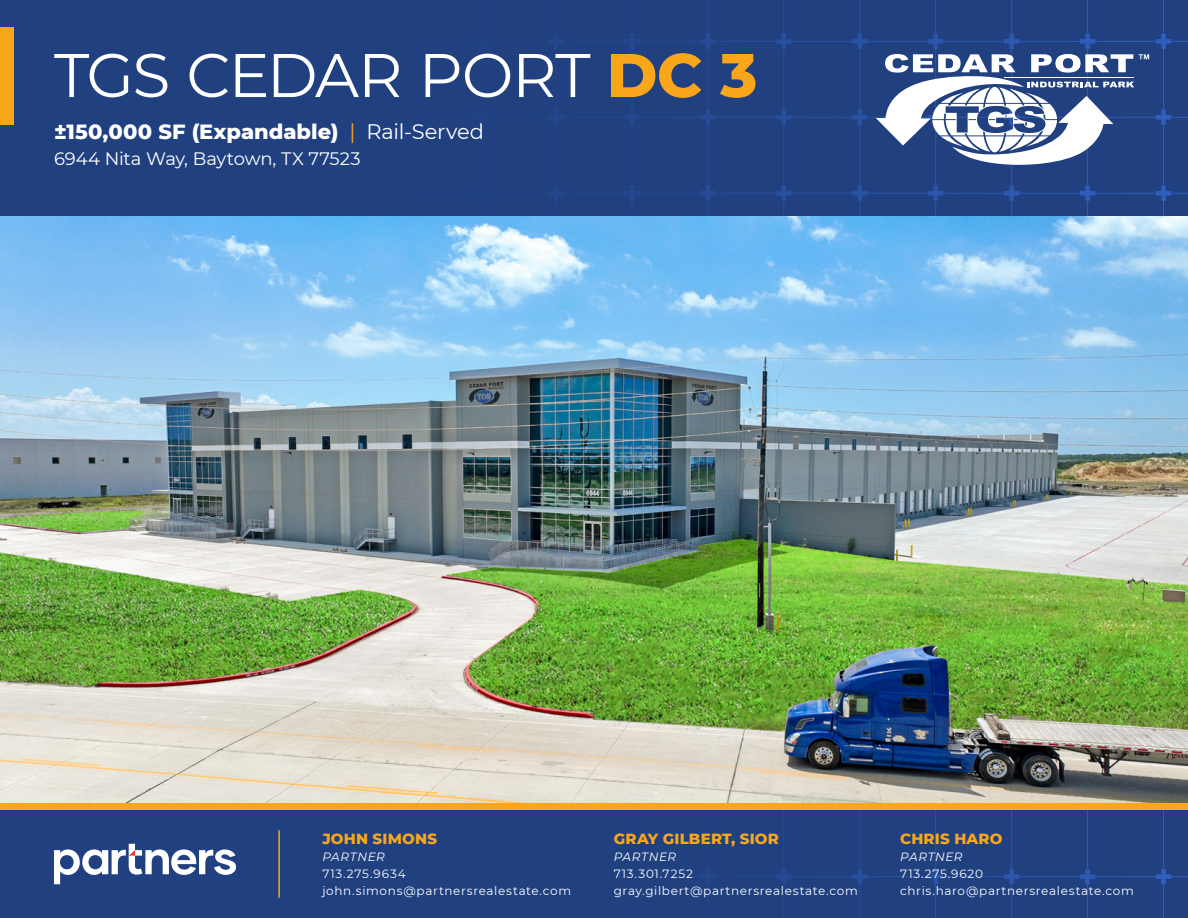
<style>
.page{position:relative;width:1188px;height:918px;background:#fff}
.page>*{position:absolute;margin:0;border:0;box-sizing:border-box;transform-origin:0 0}
.t1{font:61.5px "Montserrat";letter-spacing:-.025em;color:#fff}
.t2{font:800 21px "Montserrat";color:#fff}
.t3{font:18px "Montserrat";letter-spacing:-.01em;color:#fff}
.t4{font:800 15px "Montserrat";letter-spacing:.015em;color:#faa61a}
.t5{font:12px "Montserrat";letter-spacing:.06em;color:#fff}
.t6{font:italic 12px "Montserrat";letter-spacing:.045em;color:#fff}
.s1{font-weight:800;color:#faa61a}
.s2{font-weight:400;color:#faa61a}
.s3{font-weight:400}
</style>
<div class="page">
<div style="left:0;top:0;width:1188px;height:216px;background:#204080"></div>
<hr style="left:1163px;top:0;width:1px;height:216px;background:#fff">
<hr style="left:1087px;top:0;width:1px;height:216px;background:#fff">
<hr style="left:1011px;top:0;width:1px;height:216px;background:#fff">
<hr style="left:935px;top:0;width:1px;height:216px;background:#fff">
<hr style="left:859px;top:0;width:1px;height:216px;background:#fff">
<hr style="left:783px;top:0;width:1px;height:216px;background:#fff">
<hr style="left:708px;top:0;width:1px;height:216px;background:#fff">
<hr style="left:632px;top:0;width:1px;height:216px;background:#fff">
<hr style="left:556px;top:0;width:1px;height:216px;background:#fff">
<hr style="left:480px;top:0;width:1px;height:216px;background:#fff">
<hr style="left:404px;top:0;width:1px;height:216px;background:#fff">
<hr style="left:328px;top:0;width:1px;height:216px;background:#fff">
<hr style="left:252px;top:0;width:1px;height:216px;background:#fff">
<hr style="left:176px;top:0;width:1px;height:216px;background:#fff">
<hr style="left:100px;top:0;width:1px;height:216px;background:#fff">
<hr style="left:24px;top:0;width:1px;height:216px;background:#fff">
<hr style="left:0;top:193px;width:1188px;height:1px;background:#fff">
<hr style="left:0;top:117px;width:1188px;height:1px;background:#fff">
<hr style="left:0;top:41px;width:1188px;height:1px;background:#fff">
<hr style="left:0;top:0;width:1188px;height:1px;background:#fff">
<svg style="left:17px;top:34px;width:15px;height:15px"></svg>
<svg style="left:93px;top:34px;width:15px;height:15px"></svg>
<svg style="left:169px;top:34px;width:15px;height:15px"></svg>
<svg style="left:245px;top:34px;width:15px;height:15px"></svg>
<svg style="left:321px;top:34px;width:15px;height:15px"></svg>
<svg style="left:397px;top:34px;width:15px;height:15px"></svg>
<svg style="left:472px;top:34px;width:16px;height:15px"></svg>
<svg style="left:548px;top:34px;width:16px;height:15px"></svg>
<svg style="left:624px;top:34px;width:16px;height:15px"></svg>
<svg style="left:700px;top:34px;width:16px;height:15px"></svg>
<svg style="left:776px;top:34px;width:15px;height:15px"></svg>
<svg style="left:852px;top:34px;width:15px;height:15px"></svg>
<svg style="left:1156px;top:34px;width:15px;height:15px"></svg>
<svg style="left:17px;top:110px;width:15px;height:15px"></svg>
<svg style="left:93px;top:110px;width:15px;height:15px"></svg>
<svg style="left:169px;top:110px;width:15px;height:15px"></svg>
<svg style="left:245px;top:110px;width:15px;height:15px"></svg>
<svg style="left:321px;top:110px;width:15px;height:15px"></svg>
<svg style="left:397px;top:110px;width:15px;height:15px"></svg>
<svg style="left:472px;top:110px;width:16px;height:15px"></svg>
<svg style="left:548px;top:110px;width:16px;height:15px"></svg>
<svg style="left:624px;top:110px;width:16px;height:15px"></svg>
<svg style="left:700px;top:110px;width:16px;height:15px"></svg>
<svg style="left:776px;top:110px;width:15px;height:15px"></svg>
<svg style="left:852px;top:110px;width:15px;height:15px"></svg>
<svg style="left:1156px;top:110px;width:15px;height:15px"></svg>
<svg style="left:17px;top:186px;width:15px;height:15px"></svg>
<svg style="left:93px;top:186px;width:15px;height:15px"></svg>
<svg style="left:169px;top:186px;width:15px;height:15px"></svg>
<svg style="left:245px;top:186px;width:15px;height:15px"></svg>
<svg style="left:321px;top:186px;width:15px;height:15px"></svg>
<svg style="left:397px;top:186px;width:15px;height:15px"></svg>
<svg style="left:472px;top:186px;width:16px;height:15px"></svg>
<svg style="left:548px;top:186px;width:16px;height:15px"></svg>
<svg style="left:624px;top:186px;width:16px;height:15px"></svg>
<svg style="left:700px;top:186px;width:16px;height:15px"></svg>
<svg style="left:776px;top:186px;width:15px;height:15px"></svg>
<svg style="left:852px;top:186px;width:15px;height:15px"></svg>
<svg style="left:928px;top:186px;width:15px;height:15px"></svg>
<svg style="left:1004px;top:186px;width:15px;height:15px"></svg>
<svg style="left:1080px;top:186px;width:15px;height:15px"></svg>
<svg style="left:1156px;top:186px;width:15px;height:15px"></svg>
<img style="left:0;top:216px;width:1188px;height:587px">
<div style="left:0;top:810px;width:1188px;height:108px;background:#204080"></div>
<hr style="left:1163px;top:810px;width:1px;height:108px;background:#fff">
<hr style="left:1087px;top:810px;width:1px;height:108px;background:#fff">
<hr style="left:1011px;top:810px;width:1px;height:108px;background:#fff">
<hr style="left:935px;top:810px;width:1px;height:108px;background:#fff">
<hr style="left:859px;top:810px;width:1px;height:108px;background:#fff">
<hr style="left:783px;top:810px;width:1px;height:108px;background:#fff">
<hr style="left:708px;top:810px;width:1px;height:108px;background:#fff">
<hr style="left:632px;top:810px;width:1px;height:108px;background:#fff">
<hr style="left:556px;top:810px;width:1px;height:108px;background:#fff">
<hr style="left:480px;top:810px;width:1px;height:108px;background:#fff">
<hr style="left:404px;top:810px;width:1px;height:108px;background:#fff">
<hr style="left:328px;top:810px;width:1px;height:108px;background:#fff">
<hr style="left:252px;top:810px;width:1px;height:108px;background:#fff">
<hr style="left:176px;top:810px;width:1px;height:108px;background:#fff">
<hr style="left:100px;top:810px;width:1px;height:108px;background:#fff">
<hr style="left:24px;top:810px;width:1px;height:108px;background:#fff">
<hr style="left:0;top:917px;width:1188px;height:1px;background:#fff">
<hr style="left:0;top:876px;width:1188px;height:1px;background:#fff">
<hr style="left:0;top:810px;width:1188px;height:1px;background:#fff">
<svg style="left:17px;top:869px;width:15px;height:15px"></svg>
<svg style="left:245px;top:869px;width:15px;height:15px"></svg>
<svg style="left:321px;top:869px;width:15px;height:15px"></svg>
<svg style="left:397px;top:869px;width:15px;height:15px"></svg>
<svg style="left:472px;top:869px;width:16px;height:15px"></svg>
<svg style="left:548px;top:869px;width:16px;height:15px"></svg>
<svg style="left:624px;top:869px;width:16px;height:15px"></svg>
<svg style="left:700px;top:869px;width:16px;height:15px"></svg>
<svg style="left:776px;top:869px;width:15px;height:15px"></svg>
<svg style="left:852px;top:869px;width:15px;height:15px"></svg>
<svg style="left:928px;top:869px;width:15px;height:15px"></svg>
<svg style="left:1004px;top:869px;width:15px;height:15px"></svg>
<svg style="left:1080px;top:869px;width:15px;height:15px"></svg>
<svg style="left:1156px;top:869px;width:15px;height:15px"></svg>
<div style="left:0;top:803px;width:1188px;height:7px;background:#faa61a"></div>
<hr style="left:278px;top:830px;width:2px;height:68px;background:#faa61a">
<svg style="left:876px;top:34px;width:273px;height:131px"></svg>
<svg style="left:54px;top:844px;width:182px;height:40px"></svg>
<div style="left:0;top:27px;width:14px;height:97px;background:#faa61a"></div>
<p class="t1" style="left:54px;top:33px;width:705px">TGS CEDAR PORT <span class="s1">DC 3</span></p>
<p class="t2" style="left:54px;top:116px;width:432px">±150,000 SF (Expandable) <span class="s2">|</span> <span class="s3">Rail-Served</span></p>
<p class="t3" style="left:54px;top:146px;width:308px">6944 Nita Way, Baytown, TX 77523</p>
<p class="t4" style="left:322px;top:827px;width:116px">JOHN SIMONS</p>
<p class="t6" style="left:322px;top:848px;width:64px">PARTNER</p>
<p class="t5" style="left:322px;top:865px;width:85px">713.275.9634</p>
<p class="t5" style="left:322px;top:882px;width:250px">john.simons@partnersrealestate.com</p>
<p class="t4" style="left:614px;top:827px;width:167px">GRAY GILBERT, SIOR</p>
<p class="t6" style="left:614px;top:848px;width:64px">PARTNER</p>
<p class="t5" style="left:614px;top:865px;width:81px">713.301.7252</p>
<p class="t5" style="left:614px;top:882px;width:246px">gray.gilbert@partnersrealestate.com</p>
<p class="t4" style="left:900px;top:827px;width:104px">CHRIS HARO</p>
<p class="t6" style="left:900px;top:848px;width:64px">PARTNER</p>
<p class="t5" style="left:900px;top:865px;width:84px">713.275.9620</p>
<p class="t5" style="left:900px;top:882px;width:235px">chris.haro@partnersrealestate.com</p>
</div>
